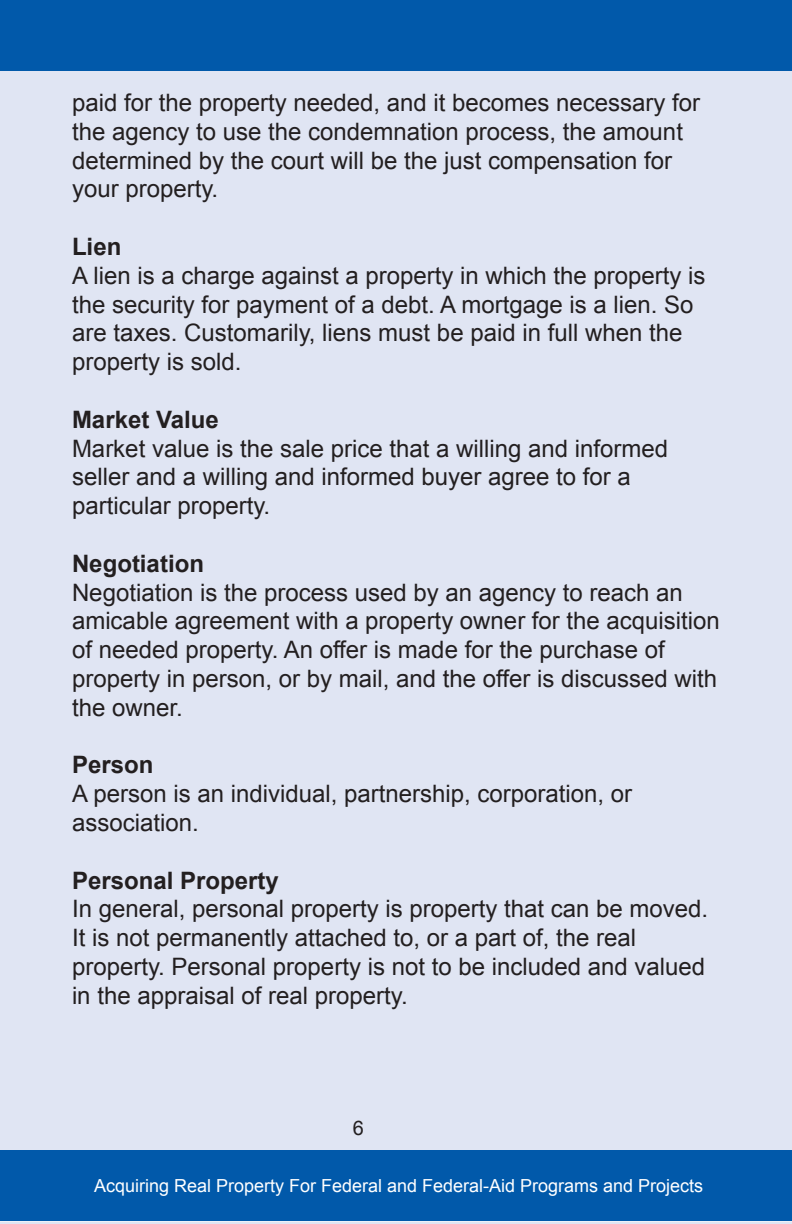
<style>
.page{position:relative;width:792px;height:1224px;background:#fff}
.page>*{position:absolute;margin:0;border:0;box-sizing:border-box;transform-origin:0 0}
.t1{font:24px/28.8px "Arial";color:#231f20}
.t2{font:700 24px "Arial";color:#231f20}
.t3{font:20px "Arial";color:#231f20}
.t4{font:18px "Arial";color:#fff}
</style>
<div class="page">
<div style="left:0;top:70px;width:792px;height:1154px;background:#e0e5f3"></div>
<div style="left:0;top:1150px;width:792px;height:71px;background:#0159aa"></div>
<div style="left:0;top:0;width:792px;height:70px;background:#0159aa"></div>
<p class="t1" style="left:72px;top:89px;width:630px">paid for the property needed, and it becomes necessary for the agency to use the condemnation process, the amount determined by the court will be the just compensation for your property.</p>
<p class="t2" style="left:72px;top:231px;width:51px">Lien</p>
<p class="t1" style="left:72px;top:261px;width:635px">A lien is a charge against a property in which the property is the security for payment of a debt. A mortgage is a lien. So are taxes. Customarily, liens must be paid in full when the property is sold.</p>
<p class="t2" style="left:72px;top:404px;width:148px">Market Value</p>
<p class="t1" style="left:72px;top:434px;width:598px">Market value is the sale price that a willing and informed seller and a willing and informed buyer agree to for a particular property.</p>
<p class="t2" style="left:72px;top:548px;width:133px">Negotiation</p>
<p class="t1" style="left:72px;top:578px;width:649px">Negotiation is the process used by an agency to reach an amicable agreement with a property owner for the acquisition of needed property. An offer is made for the purchase of property in person, or by mail, and the offer is discussed with the owner.</p>
<p class="t2" style="left:72px;top:749px;width:83px">Person</p>
<p class="t1" style="left:72px;top:780px;width:562px">A person is an individual, partnership, corporation, or association.</p>
<p class="t2" style="left:72px;top:864px;width:208px">Personal Property</p>
<p class="t1" style="left:72px;top:895px;width:638px">In general, personal property is property that can be moved.<br>It is not permanently attached to, or a part of, the real property. Personal property is not to be included and valued in the appraisal of real property.</p>
<p class="t3" style="left:353px;top:1115px;width:13px">6</p>
<p class="t4" style="left:94px;top:1173px;width:611px">Acquiring Real Property For Federal and Federal-Aid Programs and Projects</p>
</div>
